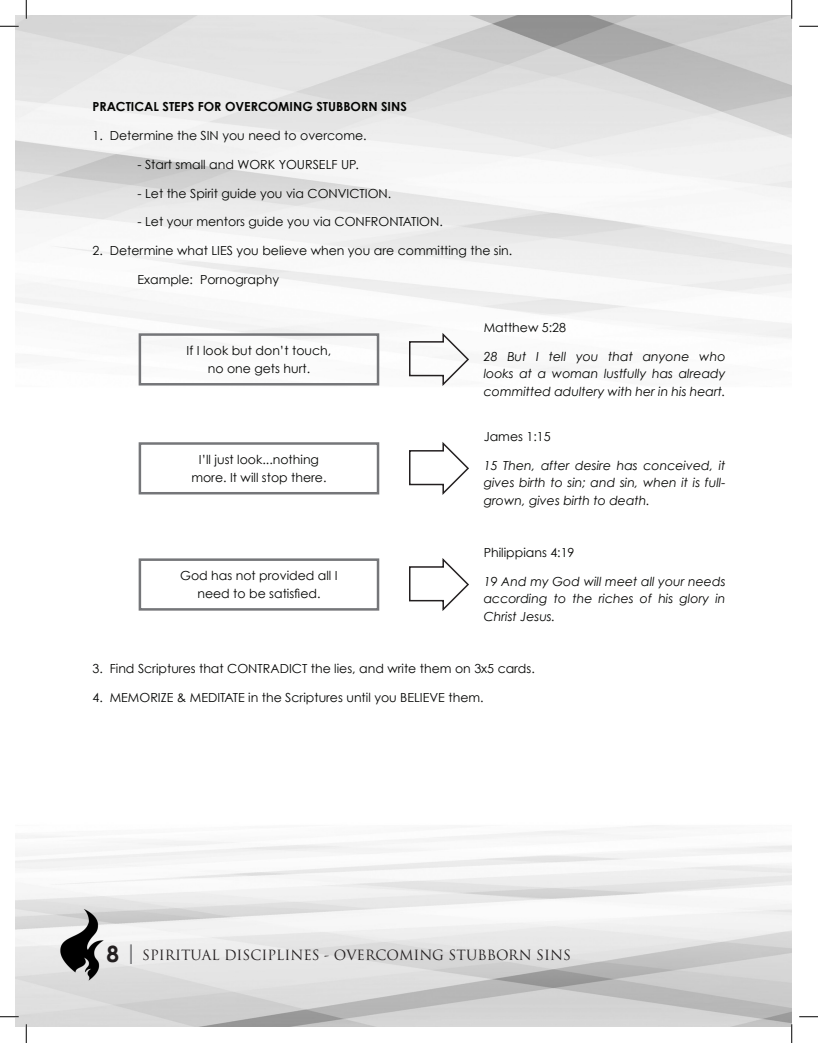
<style>
.page{position:relative;width:818px;height:1043px;background:#fff}
.page>*{position:absolute;margin:0;border:0;box-sizing:border-box;transform-origin:0 0}
.t1{font:13.75px "Trajan Pro";color:#231f20}
.Bullet_Points{font:12.5px/17.5px "Century Gothic";color:#040503;text-align:center}
.Bullet_Points-2{font:italic 12.5px/17.5px "Century Gothic";color:#040503;text-align:justify}
.Bullet_Points-3{font:700 12.5px "Century Gothic";color:#040503}
.s1{font-family:"Century Gothic";font-weight:700;font-size:22.5px}
.s2{font-family:"Century Gothic";font-weight:700;font-size:21.25px;color:#757679}
</style>
<div class="page">
<img style="left:15px;top:15px;width:776px;height:1011px">
<div style="left:139px;top:333px;width:240px;height:52px;border:2px solid #757679"></div>
<div style="left:139px;top:442px;width:240px;height:52px;border:2px solid #757679"></div>
<div style="left:139px;top:558px;width:240px;height:52px;border:2px solid #757679"></div>
<svg style="left:408px;top:331px;width:62px;height:57px"></svg>
<svg style="left:408px;top:440px;width:62px;height:57px"></svg>
<svg style="left:408px;top:556px;width:62px;height:57px"></svg>
<svg style="left:0;top:25px;width:19px;height:2px"></svg>
<svg style="left:799px;top:25px;width:19px;height:2px"></svg>
<svg style="left:0;top:1015px;width:19px;height:2px"></svg>
<svg style="left:799px;top:1016px;width:19px;height:1px"></svg>
<svg style="left:25px;top:0;width:2px;height:19px"></svg>
<svg style="left:25px;top:1024px;width:2px;height:18px"></svg>
<svg style="left:790px;top:0;width:2px;height:19px"></svg>
<svg style="left:790px;top:1024px;width:2px;height:18px"></svg>
<p class="Bullet_Points-3" style="left:92px;top:99px;width:316px">PRACTICAL STEPS FOR OVERCOMING STUBBORN SINS</p>
<p class="Bullet_Points" style="left:92px;top:127px;width:276px">1. Determine the SIN you need to overcome.</p>
<p class="Bullet_Points" style="left:137px;top:155px;width:223px">- Start small and WORK YOURSELF UP.</p>
<p class="Bullet_Points" style="left:137px;top:184px;width:255px">- Let the Spirit guide you via CONVICTION.</p>
<p class="Bullet_Points" style="left:137px;top:213px;width:307px">- Let your mentors guide you via CONFRONTATION.</p>
<p class="Bullet_Points" style="left:92px;top:242px;width:421px">2. Determine what LIES you believe when you are committing the sin.</p>
<p class="Bullet_Points" style="left:137px;top:270px;width:143px">Example: Pornography</p>
<p class="Bullet_Points" style="left:187px;top:342px;width:146px">If I look but don’t touch, no one gets hurt.</p>
<p class="Bullet_Points" style="left:191px;top:451px;width:137px">I’ll just look...nothing more. It will stop there.</p>
<p class="Bullet_Points" style="left:180px;top:567px;width:159px">God has not provided all I need to be satisfied.</p>
<p class="Bullet_Points" style="left:483px;top:318px;width:84px">Matthew 5:28</p>
<p class="Bullet_Points-2" style="left:483px;top:347px;width:243px">28 But I tell you that anyone who looks at a woman lustfully has already committed adultery with her in his heart.</p>
<p class="Bullet_Points" style="left:483px;top:427px;width:68px">James 1:15</p>
<p class="Bullet_Points-2" style="left:483px;top:456px;width:243px">15 Then, after desire has conceived, it gives birth to sin; and sin, when it is full&shy;grown, gives birth to death.</p>
<p class="Bullet_Points" style="left:483px;top:543px;width:92px">Philippians 4:19</p>
<p class="Bullet_Points-2" style="left:483px;top:572px;width:243px">19 And my God will meet all your needs according to the riches of his glory in Christ Jesus.</p>
<p class="Bullet_Points" style="left:92px;top:659px;width:444px">3. Find Scriptures that CONTRADICT the lies, and write them on 3x5 cards.</p>
<p class="Bullet_Points" style="left:92px;top:688px;width:392px">4. MEMORIZE &amp; MEDITATE in the Scriptures until you BELIEVE them.</p>
<p class="t1" style="left:106px;top:946px;width:466px"><span class="s1">8</span> <span class="s2">|</span> SPIRITUAL DISCIPLINES - OVERCOMING STUBBORN SINS</p>
</div>
